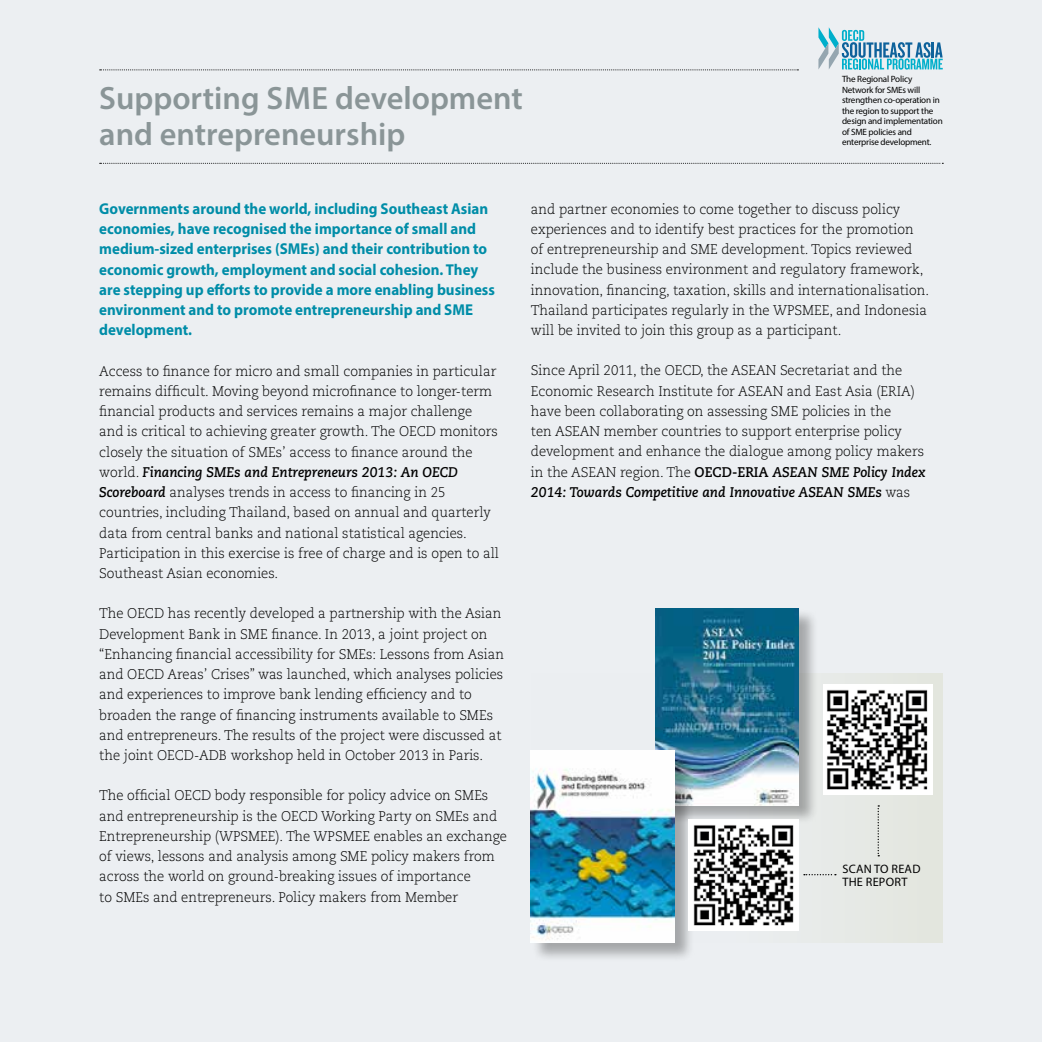
<style>
.page{position:relative;width:1042px;height:1042px;background:#eceff2}
.page>*{position:absolute;margin:0;border:0;box-sizing:border-box;transform-origin:0 0}
.t1{font:600 32.38px/36.8px "Myriad Pro";color:#8a9597}
.t2{font:700 15.75px/20.1px "Myriad Pro";color:#008da8;scale:.95 1}
.t3{font:300 14px/20.3px "Caecilia";color:#000;scale:.95 1}
.t4{font:12.25px/13px "Myriad Pro";letter-spacing:.02em;color:#000}
.t5{font:9.1px/10.5px "Myriad Pro";letter-spacing:-.02em;color:#000}
.s1{font-weight:700;font-style:italic}
.s2{font-weight:700}
</style>
<div class="page">
<svg style="left:100px;top:69px;width:698px;height:1px"></svg>
<svg style="left:100px;top:163px;width:843px;height:1px"></svg>
<svg style="left:818px;top:27px;width:125px;height:43px"></svg>
<div style="left:531px;top:673px;width:412px;height:270px;background:#e7eae7"></div>
<img style="left:823px;top:684px;width:109px;height:111px">
<div style="left:656px;top:608px;width:162px;height:217px;background:#000;opacity:.3"></div>
<img style="left:655px;top:608px;width:144px;height:197px">
<div style="left:531px;top:751px;width:163px;height:211px;background:#000;opacity:.3"></div>
<img style="left:531px;top:751px;width:144px;height:192px">
<svg style="left:877px;top:805px;width:2px;height:51px"></svg>
<svg style="left:804px;top:874px;width:32px;height:1px"></svg>
<img style="left:688px;top:819px;width:111px;height:111px">
<p class="t1" style="left:99px;top:79px;width:425px">Supporting SME development and entrepreneurship</p>
<p class="t5" style="left:842px;top:74px;width:102px">The Regional Policy<br>Network for SMEs will strengthen co-operation in the region to support the design and implementation of SME policies and enterprise development.</p>
<p class="t2" style="left:99px;top:198px;width:418px">Governments around the world, including Southeast Asian economies, have recognised the importance of small and medium-sized enterprises (SMEs) and their contribution to economic growth, employment and social cohesion. They are stepping up efforts to provide a more enabling business environment and to promote entrepreneurship and SME development.</p>
<p class="t3" style="left:99px;top:361px;width:422px">Access to finance for micro and small companies in particular remains difficult. Moving beyond microfinance to longer-term financial products and services remains a major challenge and is critical to achieving greater growth. The OECD monitors closely the situation of SMEs’ access to finance around the world. <span class="s1">Financing SMEs and Entrepreneurs 2013: An OECD Scoreboard</span> analyses trends in access to financing in 25 countries, including Thailand, based on annual and quarterly data from central banks and national statistical agencies.<br>Participation in this exercise is free of charge and is open to all Southeast Asian economies.</p>
<p class="t3" style="left:99px;top:604px;width:428px">The OECD has recently developed a partnership with the Asian Development Bank in SME finance. In 2013, a joint project on “Enhancing financial accessibility for SMEs: Lessons from Asian and OECD Areas’ Crises” was launched, which analyses policies and experiences to improve bank lending efficiency and to broaden the range of financing instruments available to SMEs and entrepreneurs. The results of the project were discussed at the joint OECD-ADB workshop held in October 2013 in Paris.</p>
<p class="t3" style="left:99px;top:786px;width:431px">The official OECD body responsible for policy advice on SMEs and entrepreneurship is the OECD Working Party on SMEs and Entrepreneurship (WPSMEE). The WPSMEE enables an exchange of views, lessons and analysis among SME policy makers from across the world on ground-breaking issues of importance<br>to SMEs and entrepreneurs. Policy makers from Member</p>
<p class="t3" style="left:531px;top:199px;width:420px">and partner economies to come together to discuss policy experiences and to identify best practices for the promotion of entrepreneurship and SME development. Topics reviewed include the business environment and regulatory framework, innovation, financing, taxation, skills and internationalisation.<br>Thailand participates regularly in the WPSMEE, and Indonesia will be invited to join this group as a participant.</p>
<p class="t3" style="left:531px;top:361px;width:417px">Since April 2011, the OECD, the ASEAN Secretariat and the Economic Research Institute for ASEAN and East Asia (ERIA) have been collaborating on assessing SME policies in the<br>ten ASEAN member countries to support enterprise policy development and enhance the dialogue among policy makers in the ASEAN region. The <span class="s2">OECD-ERIA</span> <span class="s1">ASEAN SME Policy Index 2014: Towards Competitive and Innovative ASEAN SMEs</span> was</p>
<p class="t4" style="left:842px;top:862px;width:80px">SCAN TO READ<br>THE REPORT</p>
</div>
